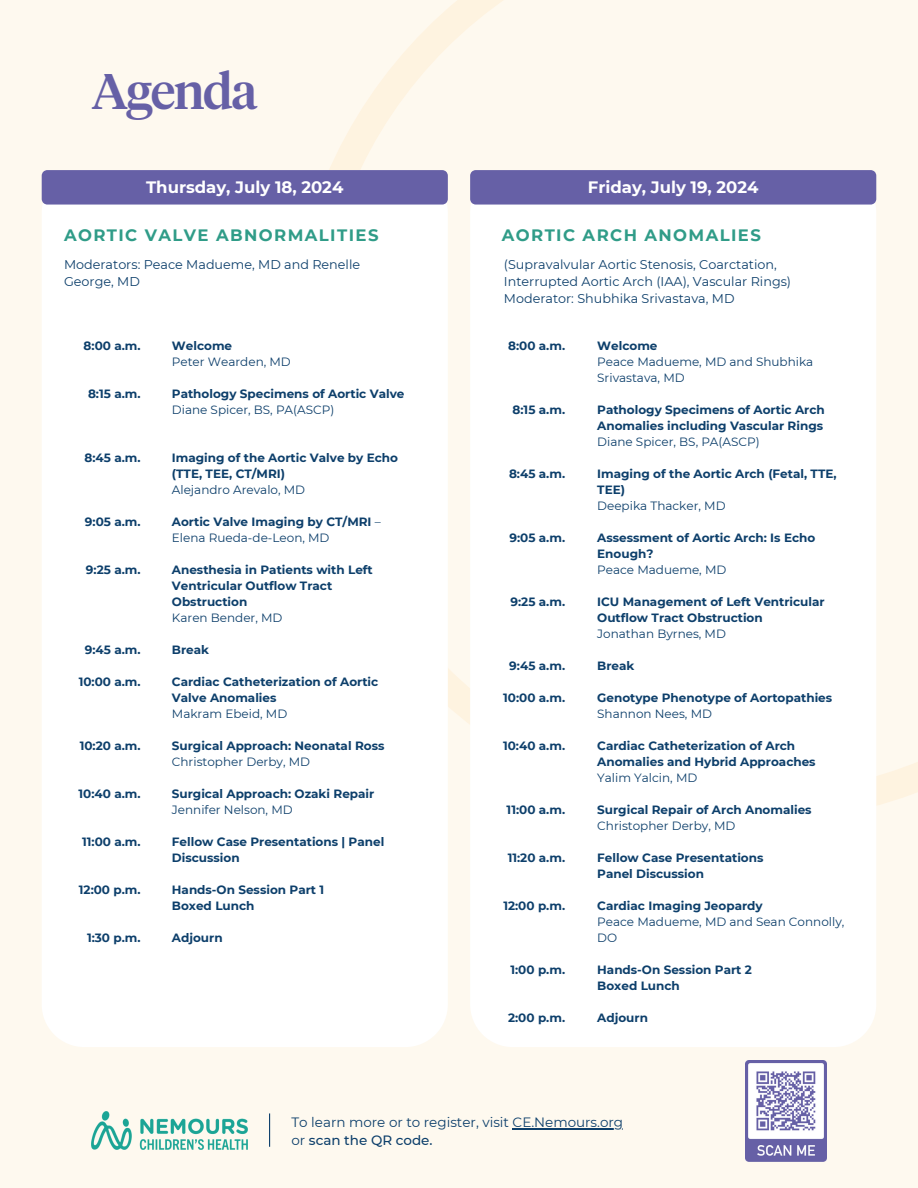
<style>
.page{position:relative;width:918px;height:1188px;background:#fef9ef}
.page>*{position:absolute;margin:0;border:0;box-sizing:border-box;transform-origin:0 0}
.t1{font:500 49.5px "Tiempos Headline";letter-spacing:-.03em;color:#6660a6}
.t2{font:700 16.5px "Montserrat";letter-spacing:.085em;color:#309c88}
.t3{font:700 16.5px "Montserrat";color:#fff}
.t4{font:13.5px "Montserrat";color:#0d3f6b}
.t5{font:500 13.5px "Montserrat";color:#0d3f6b}
.t6{font:12.75px/17px "Montserrat";color:#0d3f6b}
.t7{font:700 12px/16px "Montserrat";color:#0d3f6b}
.t8{font:12px/16px "Montserrat";color:#0d3f6b}
.s1{font-weight:400}
</style>
<div class="page">
<svg style="left:329px;top:0;width:589px;height:805px"></svg>
<div style="left:42px;top:205px;width:406px;height:842px;background:#fff"></div>
<div style="left:42px;top:170px;width:406px;height:35px;background:#6660a6"></div>
<div style="left:470px;top:205px;width:406px;height:842px;background:#fff"></div>
<div style="left:470px;top:170px;width:406px;height:35px;background:#6660a6"></div>
<hr style="left:269px;top:1113px;width:1px;height:34px;background:#0d3f6b">
<img style="left:745px;top:1061px;width:81px;height:101px">
<img style="left:92px;top:1111px;width:155px;height:38px">
<hr style="left:513px;top:1128px;width:110px;height:1px;background:#0d3f6b">
<p class="t1" style="left:92px;top:62px;width:167px">Agenda</p>
<p class="t3" style="left:146px;top:177px;width:199px">Thursday, July 18, 2024</p>
<h5 class="t3" style="left:588px;top:177px;width:172px">Friday, July 19, 2024</h5>
<h5 class="t2" style="left:502px;top:226px;width:261px">AORTIC ARCH ANOMALIES</h5>
<p class="t2" style="left:64px;top:226px;width:316px">AORTIC VALVE ABNORMALITIES</p>
<p class="t6" style="left:64px;top:256px;width:298px">Moderators: Peace Madueme, MD and Renelle<br>George, MD</p>
<h5 class="t6" style="left:504px;top:256px;width:289px">(Supravalvular Aortic Stenosis, Coarctation,<br>Interrupted Aortic Arch (IAA), Vascular Rings)<br>Moderator: Shubhika Srivastava, MD</h5>
<h1 class="t7" style="left:84px;top:337px;width:59px">8:00 a.m.</h1>
<h3 class="t7" style="left:88px;top:385px;width:54px">8:15 a.m.</h3>
<h2 class="t7" style="left:85px;top:449px;width:58px">8:45 a.m.</h2>
<h4 class="t7" style="left:85px;top:513px;width:57px">9:05 a.m.</h4>
<h5 class="t7" style="left:86px;top:561px;width:56px">9:25 a.m.</h5>
<h5 class="t7" style="left:85px;top:641px;width:57px">9:45 a.m.</h5>
<h5 class="t7" style="left:79px;top:673px;width:63px">10:00 a.m.</h5>
<h5 class="t7" style="left:80px;top:737px;width:62px">10:20 a.m.</h5>
<h5 class="t7" style="left:79px;top:785px;width:64px">10:40 a.m.</h5>
<h5 class="t7" style="left:82px;top:833px;width:60px">11:00 a.m.</h5>
<h5 class="t7" style="left:79px;top:881px;width:63px">12:00 p.m.</h5>
<h5 class="t7" style="left:87px;top:929px;width:55px">1:30 p.m.</h5>
<h5 class="t7" style="left:172px;top:337px;width:62px">Welcome</h5>
<h5 class="t8" style="left:172px;top:353px;width:120px">Peter Wearden, MD</h5>
<h5 class="t7" style="left:172px;top:385px;width:234px">Pathology Specimens of Aortic Valve</h5>
<h5 class="t8" style="left:172px;top:401px;width:164px">Diane Spicer, BS, PA(ASCP)</h5>
<p class="t7" style="left:172px;top:449px;width:228px">Imaging of the Aortic Valve by Echo (TTE, TEE, CT/MRI)</p>
<p class="t8" style="left:172px;top:481px;width:135px">Alejandro Arevalo, MD</p>
<p class="t7" style="left:172px;top:513px;width:210px">Aortic Valve Imaging by CT/MRI <span class="s1">–<br>Elena Rueda-de-Leon, MD</span></p>
<p class="t7" style="left:172px;top:561px;width:202px">Anesthesia in Patients with Left<br>Ventricular Outflow Tract<br>Obstruction</p>
<p class="t8" style="left:172px;top:609px;width:112px">Karen Bender, MD</p>
<p class="t7" style="left:172px;top:641px;width:39px">Break</p>
<p class="t7" style="left:172px;top:673px;width:208px">Cardiac Catheterization of Aortic<br>Valve Anomalies</p>
<p class="t8" style="left:172px;top:705px;width:117px">Makram Ebeid, MD</p>
<p class="t7" style="left:172px;top:737px;width:214px">Surgical Approach: Neonatal Ross</p>
<h5 class="t8" style="left:172px;top:753px;width:140px">Christopher Derby, MD</h5>
<p class="t7" style="left:172px;top:785px;width:204px">Surgical Approach: Ozaki Repair</p>
<p class="t8" style="left:172px;top:801px;width:122px">Jennifer Nelson, MD</p>
<p class="t7" style="left:172px;top:833px;width:214px">Fellow Case Presentations | Panel<br>Discussion</p>
<p class="t7" style="left:172px;top:881px;width:154px">Hands-On Session Part 1<br>Boxed Lunch</p>
<p class="t7" style="left:172px;top:929px;width:52px">Adjourn</p>
<h5 class="t7" style="left:508px;top:337px;width:59px">8:00 a.m.</h5>
<h3 class="t7" style="left:513px;top:401px;width:54px">8:15 a.m.</h3>
<h2 class="t7" style="left:509px;top:465px;width:58px">8:45 a.m.</h2>
<h4 class="t7" style="left:509px;top:529px;width:57px">9:05 a.m.</h4>
<h5 class="t7" style="left:510px;top:593px;width:56px">9:25 a.m.</h5>
<h5 class="t7" style="left:509px;top:657px;width:57px">9:45 a.m.</h5>
<h5 class="t7" style="left:503px;top:689px;width:63px">10:00 a.m.</h5>
<h5 class="t7" style="left:503px;top:737px;width:64px">10:40 a.m.</h5>
<h5 class="t7" style="left:507px;top:801px;width:60px">11:00 a.m.</h5>
<h5 class="t7" style="left:508px;top:849px;width:59px">11:20 a.m.</h5>
<h5 class="t7" style="left:503px;top:897px;width:63px">12:00 p.m.</h5>
<h5 class="t7" style="left:510px;top:961px;width:56px">1:00 p.m.</h5>
<h5 class="t7" style="left:508px;top:1009px;width:59px">2:00 p.m.</h5>
<h5 class="t7" style="left:597px;top:337px;width:62px">Welcome</h5>
<h5 class="t8" style="left:597px;top:353px;width:218px">Peace Madueme, MD and Shubhika<br>Srivastava, MD</h5>
<h5 class="t7" style="left:597px;top:401px;width:229px">Pathology Specimens of Aortic Arch<br>Anomalies including Vascular Rings</h5>
<h5 class="t8" style="left:597px;top:433px;width:164px">Diane Spicer, BS, PA(ASCP)</h5>
<p class="t7" style="left:597px;top:465px;width:241px">Imaging of the Aortic Arch (Fetal, TTE,<br>TEE)</p>
<p class="t8" style="left:597px;top:497px;width:130px">Deepika Thacker, MD</p>
<p class="t7" style="left:597px;top:529px;width:220px">Assessment of Aortic Arch: Is Echo<br>Enough?</p>
<p class="t8" style="left:597px;top:561px;width:131px">Peace Madueme, MD</p>
<p class="t7" style="left:597px;top:593px;width:229px">ICU Management of Left Ventricular<br>Outflow Tract Obstruction</p>
<p class="t8" style="left:597px;top:625px;width:130px">Jonathan Byrnes, MD</p>
<p class="t7" style="left:597px;top:657px;width:39px">Break</p>
<p class="t7" style="left:597px;top:689px;width:237px">Genotype Phenotype of Aortopathies</p>
<p class="t8" style="left:597px;top:705px;width:116px">Shannon Nees, MD</p>
<p class="t7" style="left:597px;top:737px;width:220px">Cardiac Catheterization of Arch<br>Anomalies and Hybrid Approaches</p>
<h5 class="t8" style="left:597px;top:769px;width:102px">Yalim Yalcin, MD</h5>
<p class="t7" style="left:597px;top:801px;width:216px">Surgical Repair of Arch Anomalies</p>
<p class="t8" style="left:597px;top:817px;width:140px">Christopher Derby, MD</p>
<p class="t7" style="left:597px;top:849px;width:168px">Fellow Case Presentations<br>Panel Discussion</p>
<p class="t7" style="left:597px;top:897px;width:167px">Cardiac Imaging Jeopardy</p>
<p class="t8" style="left:597px;top:913px;width:249px">Peace Madueme, MD and Sean Connolly,<br>DO</p>
<p class="t7" style="left:597px;top:961px;width:156px">Hands-On Session Part 2<br>Boxed Lunch</p>
<h5 class="t7" style="left:597px;top:1009px;width:52px">Adjourn</h5>
<h4 class="t4" style="left:292px;top:1114px;width:333px">To learn more or to register, visit CE.Nemours.org</h4>
<p class="t5" style="left:292px;top:1132px;width:143px"><span class="s1">or</span> scan the QR code.</p>
</div>
